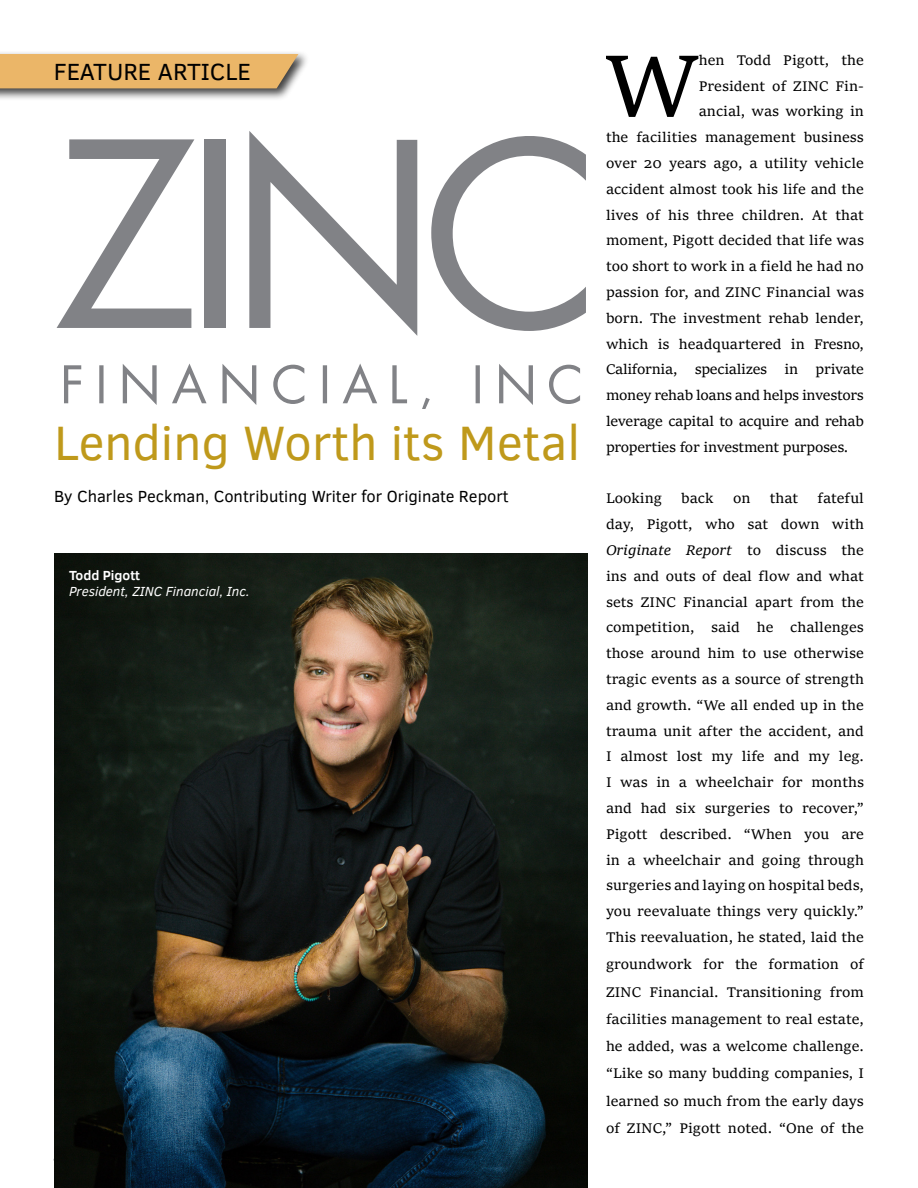
<style>
.page{position:relative;width:918px;height:1188px;background:#fff}
.page>*{position:absolute;margin:0;border:0;box-sizing:border-box;transform-origin:0 0}
.t1{font:94.95px "Sitka Text";color:#000}
.t2{font:49.5px "Clear Sans";color:#bf991b}
.t3{font:24px "Clear Sans";color:#000}
.t4{font:16.5px "Clear Sans";color:#000}
.t5{font:15px/25.8px "Sitka Text";color:#000;text-align:justify}
.t6{font:15px "Sitka Text";letter-spacing:-.02em;color:#000}
.t7{font:italic 13.5px "Clear Sans";color:#fff}
.t8{font:700 13.5px "Clear Sans";color:#fff}
.s1{font-style:italic}
</style>
<div class="page">
<img style="left:55px;top:554px;width:533px;height:634px">
<div style="left:0;top:51px;width:310px;height:50px;background:#000;opacity:.75"></div>
<div style="left:0;top:54px;width:298px;height:34px;background:#ebb668"></div>
<svg style="left:57px;top:139px;width:137px;height:189px"></svg>
<div style="left:204px;top:139px;width:21px;height:189px;background:#818286"></div>
<svg style="left:249px;top:131px;width:168px;height:205px"></svg>
<svg style="left:431px;top:136px;width:155px;height:195px"></svg>
<svg style="left:64px;top:364px;width:366px;height:45px"></svg>
<svg style="left:476px;top:364px;width:105px;height:41px"></svg>
<h3 class="t3" style="left:54px;top:56px;width:199px">FEATURE ARTICLE</h3>
<h2 class="t2" style="left:54px;top:410px;width:528px">Lending Worth its Metal</h2>
<p class="t4" style="left:54px;top:485px;width:456px">By Charles Peckman, Contributing Writer for Originate Report</p>
<p class="t8" style="left:69px;top:566px;width:73px">Todd Pigott</p>
<p class="t7" style="left:69px;top:582px;width:182px">President, ZINC Financial, Inc.</p>
<h1 class="t1" style="left:605px;top:13px;width:95px">W</h1>
<p class="t5" style="left:699px;top:47px;width:167px">hen Todd Pigott, the</p>
<p class="t5" style="left:699px;top:72px;width:165px">President of ZINC Fin‑</p>
<p class="t5" style="left:699px;top:98px;width:167px">ancial, was working in</p>
<p class="t5" style="left:606px;top:123px;width:259px">the facilities management business</p>
<p class="t5" style="left:606px;top:149px;width:259px">over 20 years ago, a utility vehicle</p>
<p class="t5" style="left:606px;top:175px;width:260px">accident almost took his life and the</p>
<p class="t5" style="left:606px;top:201px;width:260px">lives of his three children. At that</p>
<p class="t5" style="left:606px;top:227px;width:260px">moment, Pigott decided that life was</p>
<p class="t5" style="left:606px;top:252px;width:260px">too short to work in a field he had no</p>
<p class="t5" style="left:606px;top:278px;width:260px">passion for, and ZINC Financial was</p>
<p class="t5" style="left:606px;top:304px;width:260px">born. The investment rehab lender,</p>
<p class="t5" style="left:606px;top:330px;width:259px">which is headquartered in Fresno,</p>
<p class="t6" style="left:606px;top:358px;width:259px">California, specializes in private</p>
<p class="t6" style="left:606px;top:384px;width:259px">money rehab loans and helps investors</p>
<p class="t6" style="left:606px;top:410px;width:259px">leverage capital to acquire and rehab</p>
<p class="t6" style="left:606px;top:435px;width:244px">properties for investment purposes.</p>
<p class="t5" style="left:606px;top:485px;width:58px">Looking</p>
<p class="t5" style="left:681px;top:485px;width:34px">back</p>
<p class="t5" style="left:733px;top:485px;width:19px">on</p>
<p class="t5" style="left:770px;top:485px;width:30px">that</p>
<p class="t5" style="left:606px;top:485px;width:260px;text-indent:211px">fateful day, Pigott, who sat down with <span class="s1">Originate Report</span> to discuss the ins and outs of deal flow and what sets ZINC Financial apart from the competition, said he challenges those around him to use otherwise tragic events as a source of strength and growth. “We all ended up in the trauma unit after the accident, and I almost lost my life and my leg.<br>I was in a wheelchair for months and had six surgeries to recover,” Pigott described. “When you are in a wheelchair and going through surgeries and laying on hospital beds, you reevaluate things very quickly.” This reevaluation, he stated, laid the</p>
<p class="t5" style="left:606px;top:950px;width:260px;line-height:27.3px">groundwork for the formation of ZINC Financial. Transitioning from facilities management to real estate, he added, was a welcome challenge. “Like so many budding companies, I learned so much from the early days of ZINC,” Pigott noted. “One of the</p>
</div>
